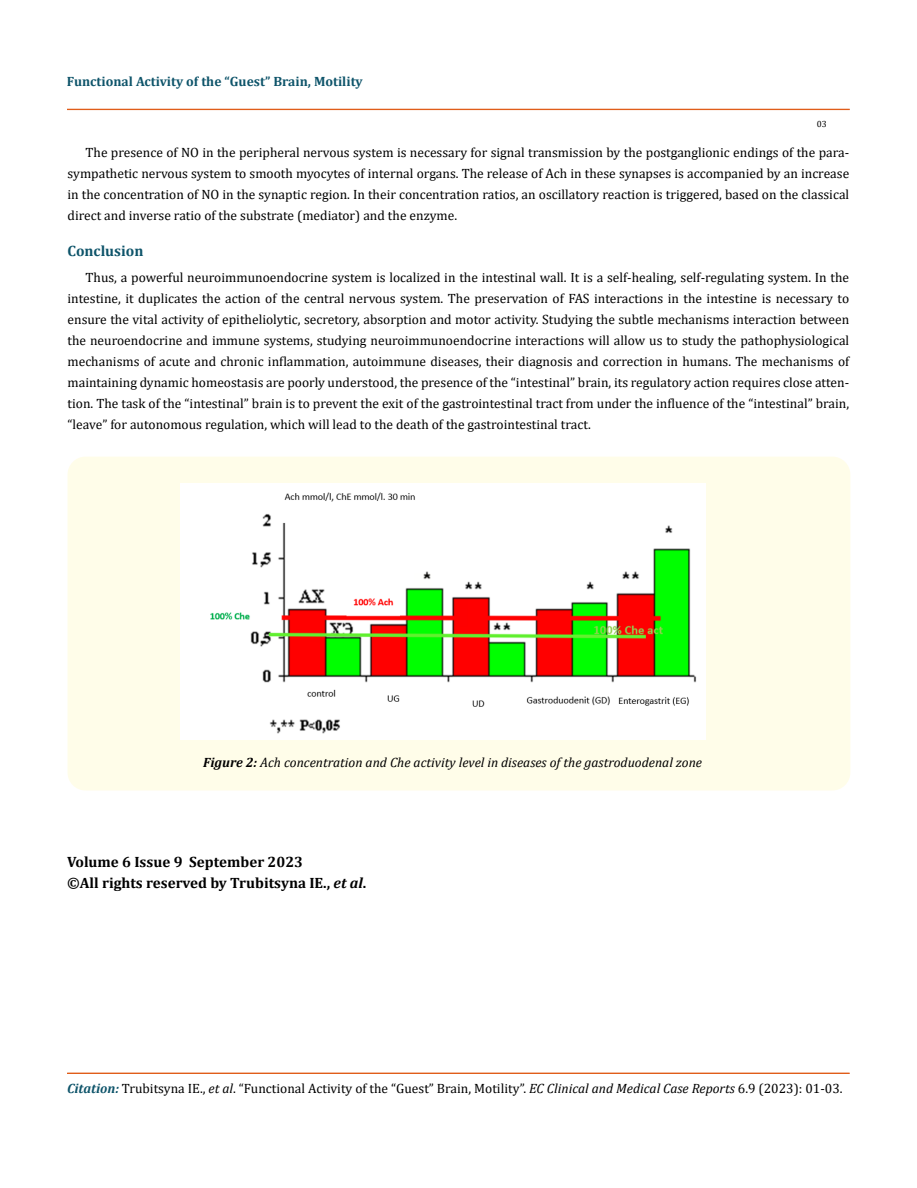
<style>
.page{position:relative;width:917px;height:1188px;background:#fff}
.page>*{position:absolute;margin:0;border:0;box-sizing:border-box;transform-origin:0 0}
.t1{font:700 15px/21px "Cambria";color:#000}
.t2{font:700 15px "Cambria";color:#0e546a}
.t3{font:13.5px/21px "Cambria";color:#000;text-align:justify}
.t4{font:italic 13.5px "Cambria";color:#000}
.t5{font:700 13.5px "Cambria";color:#0e546a}
.t6{font:9px "Cambria";color:#000}
.s1{font-weight:700}
.s2{font-style:italic}
.s3{font-weight:700;font-style:italic;color:#0e546a}
</style>
<div class="page">
<div style="left:67px;top:109px;width:782px;height:1px;border:1px solid #e05d1a"></div>
<div style="left:67px;top:1073px;width:782px;height:1px;border:1px solid #e05d1a"></div>
<div style="left:68px;top:457px;width:782px;height:333px;background:#fffde9;border-radius:18px"></div>
<img style="left:181px;top:484px;width:524px;height:256px">
<p class="t5" style="left:67px;top:72px;width:297px">Functional Activity of the “Guest” Brain, Motility</p>
<p class="t6" style="left:816px;top:118px;width:11px">03</p>
<p class="t3" style="left:68px;top:142px;width:783px;text-indent:18px">The presence of NO in the peripheral nervous system is necessary for signal transmission by the postganglionic endings of the para&shy;sympathetic nervous system to smooth myocytes of internal organs. The release of Ach in these synapses is accompanied by an increase in the concentration of NO in the synaptic region. In their concentration ratios, an oscillatory reaction is triggered, based on the classical direct and inverse ratio of the substrate (mediator) and the enzyme.</p>
<p class="t2" style="left:68px;top:240px;width:77px">Conclusion</p>
<p class="t3" style="left:68px;top:266px;width:783px;text-indent:18px">Thus, a powerful neuroimmunoendocrine system is localized in the intestinal wall. It is a self-healing, self-regulating system. In the intestine, it duplicates the action of the central nervous system. The preservation of FAS interactions in the intestine is necessary to ensure the vital activity of epitheliolytic, secretory, absorption and motor activity. Studying the subtle mechanisms interaction between the neuroendocrine and immune systems, studying neuroimmunoendocrine interactions will allow us to study the pathophysiological mechanisms of acute and chronic inflammation, autoimmune diseases, their diagnosis and correction in humans. The mechanisms of maintaining dynamic homeostasis are poorly understood, the presence of the “intestinal” brain, its regulatory action requires close atten&shy;tion. The task of the “intestinal” brain is to prevent the exit of the gastrointestinal tract from under the influence of the “intestinal” brain, “leave” for autonomous regulation, which will lead to the death of the gastrointestinal tract.</p>
<p class="t4" style="left:203px;top:753px;width:500px"><span class="s1">Figure 2:</span> Aсh concentration and Che activity level in diseases of the gastroduodenal zone</p>
<p class="t1" style="left:67px;top:851px;width:301px">Volume 6 Issue 9 September 2023<br>©All rights reserved by Trubitsyna IE., <span class="s2">et al</span>.</p>
<p class="t3" style="left:67px;top:1078px;width:777px"><span class="s3">Citation:</span> Trubitsyna IE., <span class="s2">et al</span>. “Functional Activity of the “Guest” Brain, Motility”. <span class="s2">EC Clinical and Medical Case Reports</span> 6.9 (2023): 01-03.</p>
</div>
